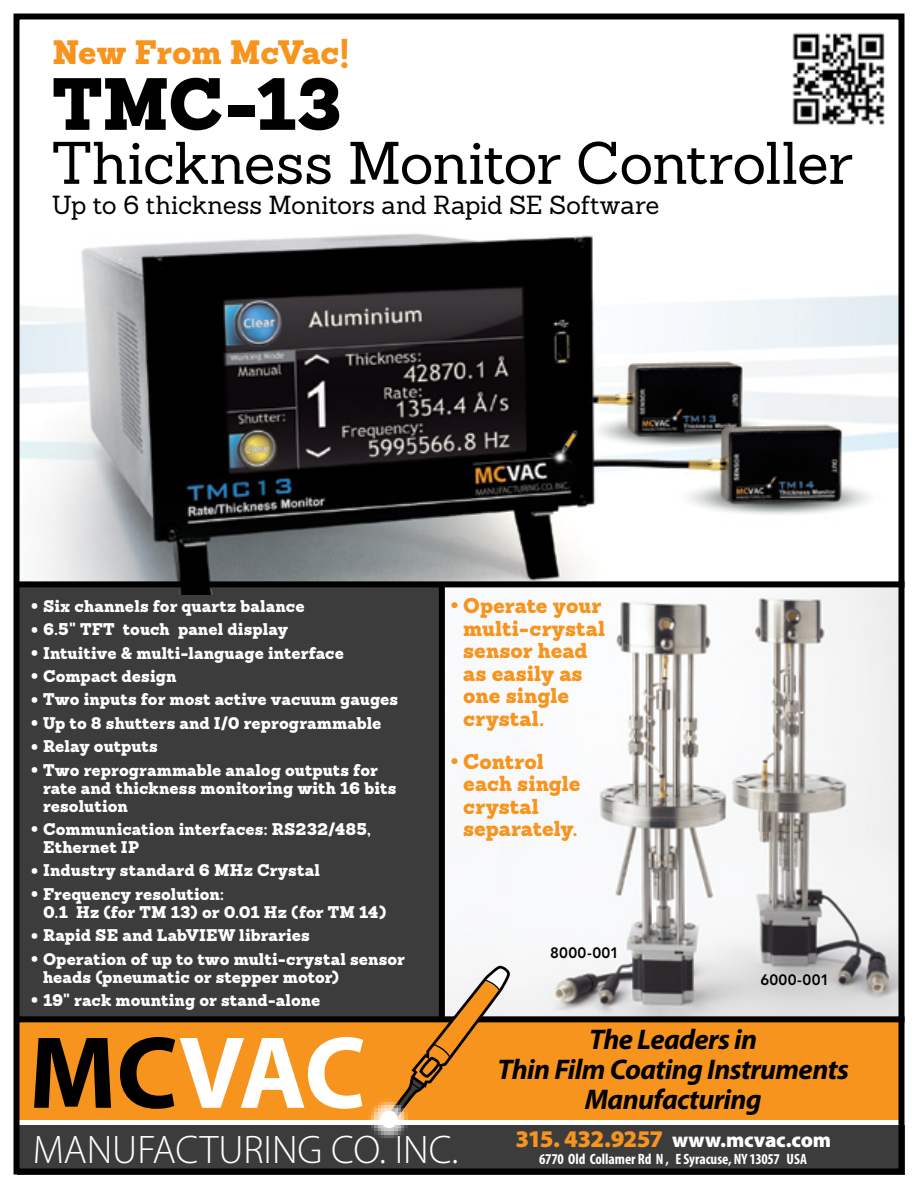
<style>
.page{position:relative;width:918px;height:1188px;background:#fff}
.page>*{position:absolute;margin:0;border:0;box-sizing:border-box;transform-origin:0 0}
.t1{font:700 106.65px "Myriad Pro";letter-spacing:-.015em;color:#fff}
.t2{font:900 72px "Sanchez Slab";color:#000}
.t3{font:58.5px "Sanchez Slab";letter-spacing:-.015em;color:#000}
.t4{font:300 40.05px "Myriad Pro";color:#fff}
.t5{font:300 38.85px "Myriad Pro";color:#fff}
.t6{font:900 33px "Sanchez Slab";letter-spacing:-.01em;color:#f7941e}
.t7{font:italic 700 28.5px/30px "Myriad Pro";letter-spacing:-.02em;color:#000;text-align:center}
.t8{font:25.5px "Sanchez Slab";letter-spacing:-.005em;color:#000}
.t9{font:900 21px/22.5px "Sanchez Slab";color:#f7941e}
.t10{font:900 21px "Myriad Pro";letter-spacing:-.01em;color:#fff}
.t11{font:900 16.5px/18px "Sanchez Slab";letter-spacing:.005em;color:#fff}
.t12{font:700 condensed 15px "Myriad Pro";letter-spacing:-.005em;color:#fff}
.t13{font:800 15px "Avenir";letter-spacing:.02em;color:#000}
.s1{font-size:30px}
.s2{color:#000}
.s3{font-size:24px;color:#f7941e}
</style>
<div class="page">
<div style="left:20px;top:584px;width:447px;height:439px;background:#3d3c3d"></div>
<div style="left:17px;top:1018px;width:882px;height:102px;background:#f7941e"></div>
<div style="left:17px;top:1125px;width:887px;height:49px;background:#3d3c3d"></div>
<img style="left:792px;top:32px;width:93px;height:94px">
<img style="left:13px;top:202px;width:884px;height:393px">
<img style="left:445px;top:587px;width:452px;height:429px">
<div style="left:17px;top:1016px;width:887px;height:6px;background:#000"></div>
<div style="left:439px;top:584px;width:6px;height:436px;background:#000"></div>
<div style="left:368px;top:1098px;width:43px;height:43px;background:#fff;opacity:.75"></div>
<div style="left:380px;top:1111px;width:18px;height:17px;background:#fff;border-radius:50%"></div>
<svg style="left:390px;top:966px;width:120px;height:151px"></svg>
<div style="left:14px;top:14px;width:890px;height:1160px;border:6px solid #000"></div>
<div style="left:17px;top:581px;width:887px;height:6px;background:#000"></div>
<h3 class="t6" style="left:52px;top:28px;width:299px">New From McVac!</h3>
<h2 class="t2" style="left:52px;top:52px;width:292px">TMC-13</h2>
<h3 class="t3" style="left:52px;top:125px;width:802px">Thickness Monitor Controller</h3>
<h3 class="t8" style="left:52px;top:189px;width:609px">Up to 6 thickness Monitors and Rapid SE Software</h3>
<p class="t11" style="left:30px;top:597px;width:277px"><span class="s1">•</span> Six channels for quartz balance</p>
<p class="t11" style="left:30px;top:620px;width:260px"><span class="s1">•</span> 6.5" TFT touch panel display</p>
<p class="t11" style="left:30px;top:644px;width:316px"><span class="s1">•</span> Intuitive &amp; multi-language interface</p>
<p class="t11" style="left:30px;top:667px;width:149px"><span class="s1">•</span> Compact design</p>
<p class="t11" style="left:30px;top:690px;width:370px"><span class="s1">•</span> Two inputs for most active vacuum gauges</p>
<p class="t11" style="left:30px;top:714px;width:353px"><span class="s1">•</span> Up to 8 shutters and I/0 reprogrammable</p>
<p class="t11" style="left:30px;top:737px;width:130px"><span class="s1">•</span> Relay outputs</p>
<p class="t11" style="left:43px;top:761px;width:355px;text-indent:-14px"><span class="s1">•</span> Two reprogrammable analog outputs for rate and thickness monitoring with 16 bits resolution</p>
<p class="t11" style="left:43px;top:820px;width:330px;text-indent:-14px"><span class="s1">•</span> Communication interfaces: RS232/485,<br>Ethernet IP</p>
<p class="t11" style="left:30px;top:861px;width:292px"><span class="s1">•</span> Industry standard 6 MHz Crystal</p>
<p class="t11" style="left:43px;top:885px;width:345px;text-indent:-14px"><span class="s1">•</span> Frequency resolution:<br>0.1 Hz (for TM 13) or 0.01 Hz (for TM 14)</p>
<p class="t11" style="left:30px;top:926px;width:282px"><span class="s1">•</span> Rapid SE and LabVIEW libraries</p>
<p class="t11" style="left:43px;top:950px;width:363px;text-indent:-14px"><span class="s1">•</span> Operation of up to two multi-crystal sensor heads (pneumatic or stepper motor)</p>
<p class="t11" style="left:30px;top:991px;width:292px"><span class="s1">•</span> 19" rack mounting or stand-alone</p>
<p class="t9" style="left:463px;top:595px;width:143px;text-indent:-14px">• Operate your multi-crystal sensor head as easily as one single crystal.</p>
<p class="t9" style="left:463px;top:750px;width:119px;text-indent:-14px">• Control each single crystal separately.</p>
<p class="t13" style="left:550px;top:944px;width:70px">8000-001</p>
<p class="t13" style="left:761px;top:971px;width:70px">6000-001</p>
<h1 class="t1" style="left:33px;top:1019px;width:349px"><span class="s2">MC</span>VAC</h1>
<h3 class="t4" style="left:33px;top:1125px;width:427px">MANUFACTURING CO. INC.</h3>
<h3 class="t5" style="left:29px;top:1118px;width:414px">MANUFACTURING CO. INC.</h3>
<h3 class="t7" style="left:498px;top:1023px;width:353px">The Leaders in<br>Thin Film Coating Instruments<br>Manufacturing</h3>
<p class="t10" style="left:515px;top:1128px;width:317px"><span class="s3">315. 432.9257</span> www.mcvac.com</p>
<p class="t12" style="left:539px;top:1150px;width:269px">6770 Old Collamer Rd N , E Syracuse, NY 13057 USA</p>
</div>
